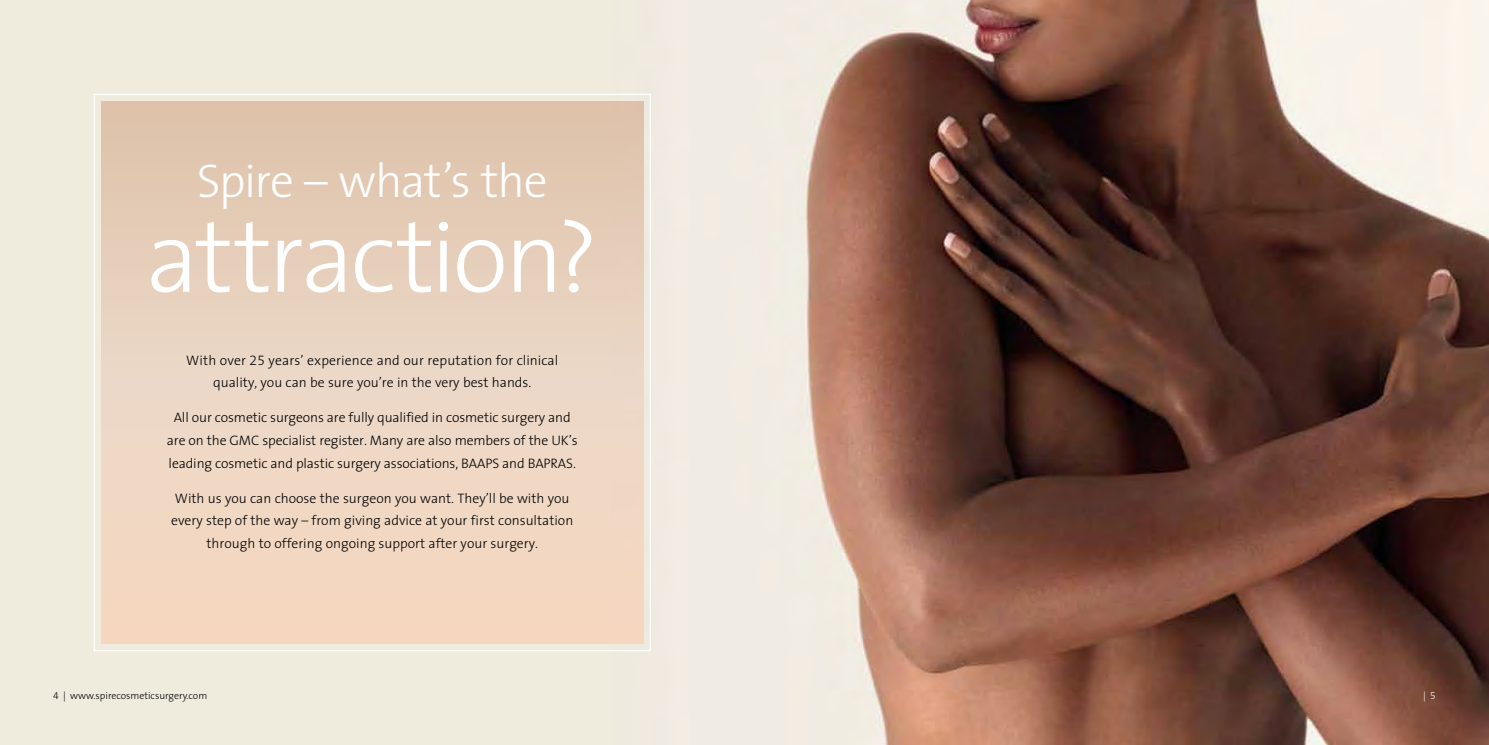
<style>
.page{position:relative;width:1489px;height:745px;background:#fff}
.page>*{position:absolute;margin:0;border:0;box-sizing:border-box;transform-origin:0 0}
.t1{font:300 102.5px "The Sans Spire";letter-spacing:-.035em;color:#fff}
.t2{font:300 47.5px "The Sans Spire";letter-spacing:-.03em;color:#fff}
.t3{font:300 13.75px/22.5px "The Sans Spire";color:#000;text-align:center}
.t4{font:300 10px "The Sans Spire";color:#000}
.t5{font:300 10px "The Sans Spire";color:#fff}
</style>
<div class="page">
<img style="left:0;top:0;width:1488px;height:744px">
<div style="left:101px;top:101px;width:542px;height:542px;background:linear-gradient(to bottom,#dec7b2,#f7ddc9)"></div>
<h2 class="t2" style="left:197px;top:155px;width:352px">Spire – what’s the</h2>
<h1 class="t1" style="left:146px;top:201px;width:454px">attraction?</h1>
<p class="t3" style="left:186px;top:349px;width:373px">With over 25 years’ experience and our reputation for clinical quality, you can be sure you’re in the very best hands.</p>
<p class="t3" style="left:167px;top:406px;width:412px">All our cosmetic surgeons are fully qualified in cosmetic surgery and are on the GMC specialist register. Many are also members of the UK’s leading cosmetic and plastic surgery associations, BAAPS and BAPRAS.</p>
<p class="t3" style="left:171px;top:486px;width:403px">With us you can choose the surgeon you want. They’ll be with you every step of the way – from giving advice at your first consultation through to offering ongoing support after your surgery.</p>
<p class="t4" style="left:53px;top:690px;width:155px">4 | www.spirecosmeticsurgery.com</p>
<p class="t5" style="left:1422px;top:690px;width:14px">| 5</p>
</div>
